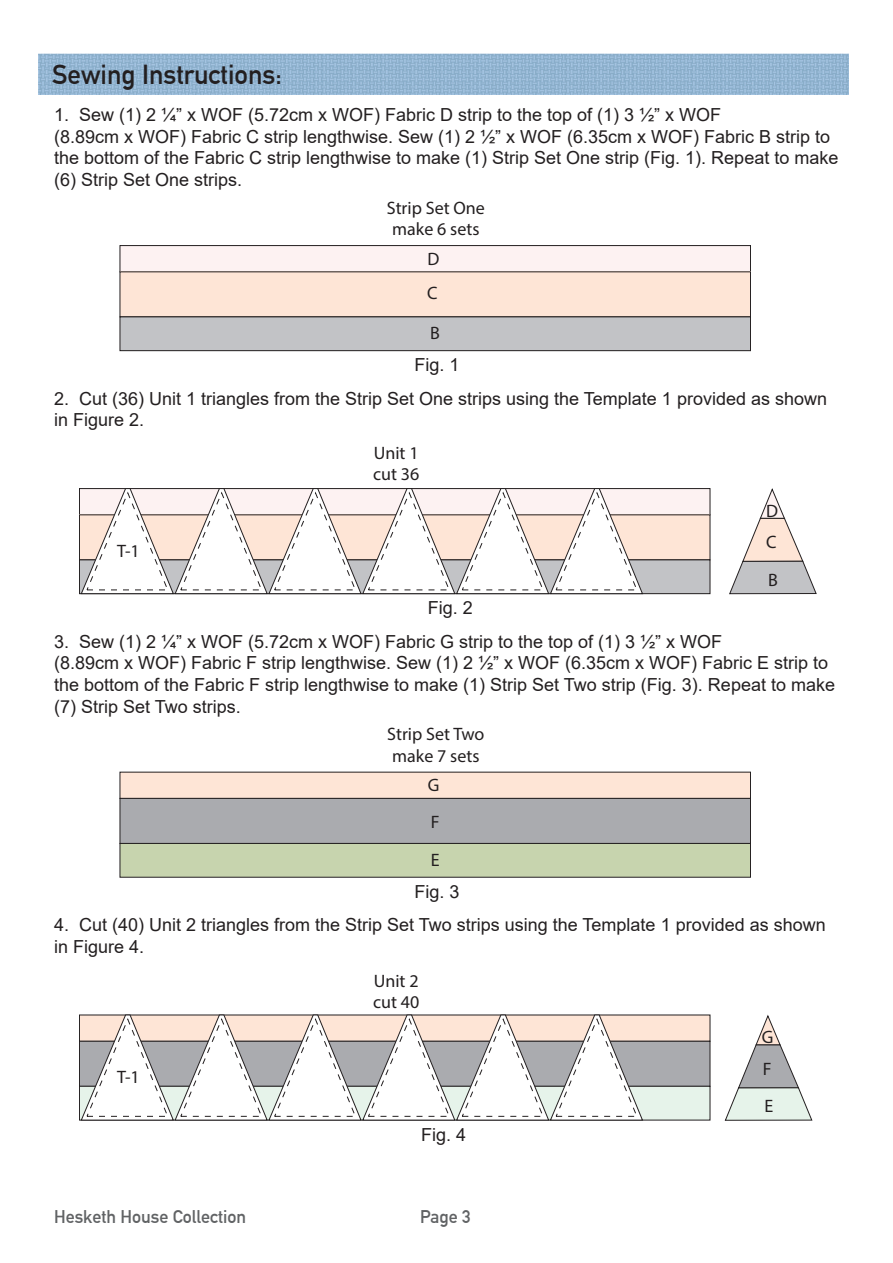
<style>
.page{position:relative;width:893px;height:1263px;background:#fff}
.page>*{position:absolute;margin:0;border:0;box-sizing:border-box;transform-origin:0 0}
.t1{font:700 27px "DIN Alternate";color:#231f20}
.t2{font:18px/21.6px "Arial";color:#231f20}
.t3{font:18px/21.6px "Myriad Pro";color:#231f20}
.t4{font:700 18px "DIN Alternate";color:#616365}
</style>
<div class="page">
<img style="left:38px;top:53px;width:811px;height:42px">
<div style="left:120px;top:246px;width:630px;height:26px;background:#fdf2f2"></div>
<div style="left:120px;top:245px;width:631px;height:27px;border:1px solid #231f20"></div>
<div style="left:120px;top:272px;width:630px;height:45px;background:#fee5d6"></div>
<div style="left:120px;top:317px;width:630px;height:34px;background:#c2c3c6"></div>
<div style="left:120px;top:316px;width:631px;height:35px;border:1px solid #231f20"></div>
<svg style="left:729px;top:488px;width:88px;height:106px"></svg>
<div style="left:79px;top:489px;width:631px;height:26px;background:#fdf2f2"></div>
<div style="left:79px;top:515px;width:631px;height:45px;background:#fee5d6"></div>
<div style="left:79px;top:560px;width:631px;height:34px;background:#c2c3c6"></div>
<svg style="left:80px;top:488px;width:563px;height:107px"></svg>
<div style="left:120px;top:772px;width:630px;height:26px;background:#fee5d6"></div>
<div style="left:120px;top:798px;width:630px;height:45px;background:#aaabaf"></div>
<div style="left:120px;top:798px;width:631px;height:46px;border:1px solid #231f20"></div>
<div style="left:120px;top:843px;width:630px;height:34px;background:#c7d4ae"></div>
<div style="left:120px;top:843px;width:631px;height:34px;border:1px solid #231f20"></div>
<svg style="left:724px;top:1014px;width:88px;height:107px"></svg>
<div style="left:79px;top:1015px;width:631px;height:26px;background:#fee5d6"></div>
<div style="left:79px;top:1041px;width:631px;height:45px;background:#aaabaf"></div>
<div style="left:79px;top:1086px;width:631px;height:34px;background:#e6f3ea"></div>
<svg style="left:80px;top:1014px;width:563px;height:107px"></svg>
<h1 class="t1" style="left:52px;top:54px;width:231px">Sewing Instructions:</h1>
<p class="t2" style="left:54px;top:104px;width:786px">1. Sew (1) 2 ¼” x WOF (5.72cm x WOF) Fabric D strip to the top of (1) 3 ½” x WOF<br>(8.89cm x WOF) Fabric C strip lengthwise. Sew (1) 2 ½” x WOF (6.35cm x WOF) Fabric B strip to the bottom of the Fabric C strip lengthwise to make (1) Strip Set One strip (Fig. 1). Repeat to make (6) Strip Set One strips.</p>
<p class="t3" style="left:387px;top:197px;width:100px;text-align:center">Strip Set One make 6 sets</p>
<p class="t3" style="left:427px;top:241px;width:14px;line-height:34px">D<br>C</p>
<p class="t3" style="left:430px;top:322px;width:11px">B</p>
<p class="t2" style="left:414px;top:354px;width:47px">Fig. 1</p>
<p class="t2" style="left:54px;top:387px;width:775px">2. Cut (36) Unit 1 triangles from the Strip Set One strips using the Template 1 provided as shown in Figure 2.</p>
<p class="t3" style="left:117px;top:540px;width:24px">T-1</p>
<p class="t3" style="left:373px;top:441px;width:48px">Unit 1 cut 36</p>
<p class="t2" style="left:428px;top:597px;width:47px">Fig. 2</p>
<p class="t3" style="left:766px;top:495px;width:13px;line-height:31.5px">D<br>C</p>
<p class="t3" style="left:768px;top:568px;width:11px">B</p>
<p class="t2" style="left:54px;top:630px;width:782px">3. Sew (1) 2 ¼” x WOF (5.72cm x WOF) Fabric G strip to the top of (1) 3 ½” x WOF<br>(8.89cm x WOF) Fabric F strip lengthwise. Sew (1) 2 ½” x WOF (6.35cm x WOF) Fabric E strip to the bottom of the Fabric F strip lengthwise to make (1) Strip Set Two strip (Fig. 3). Repeat to make (7) Strip Set Two strips.</p>
<p class="t3" style="left:387px;top:723px;width:99px">Strip Set Two make 7 sets</p>
<p class="t3" style="left:428px;top:766px;width:13px;line-height:37.2px;text-align:justify">G F E</p>
<p class="t2" style="left:414px;top:880px;width:47px">Fig. 3</p>
<p class="t2" style="left:54px;top:914px;width:773px">4. Cut (40) Unit 2 triangles from the Strip Set Two strips using the Template 1 provided as shown in Figure 4.</p>
<p class="t3" style="left:117px;top:1066px;width:24px">T-1</p>
<p class="t3" style="left:373px;top:969px;width:48px">Unit 2 cut 40</p>
<p class="t2" style="left:421px;top:1123px;width:47px">Fig. 4</p>
<p class="t4" style="left:54px;top:1203px;width:193px">Hesketh House Collection</p>
<p class="t4" style="left:420px;top:1203px;width:52px">Page 3</p>
<p class="t3" style="left:762px;top:1021px;width:13px;line-height:31.5px">G<br>F</p>
<p class="t3" style="left:764px;top:1095px;width:10px">E</p>
</div>
